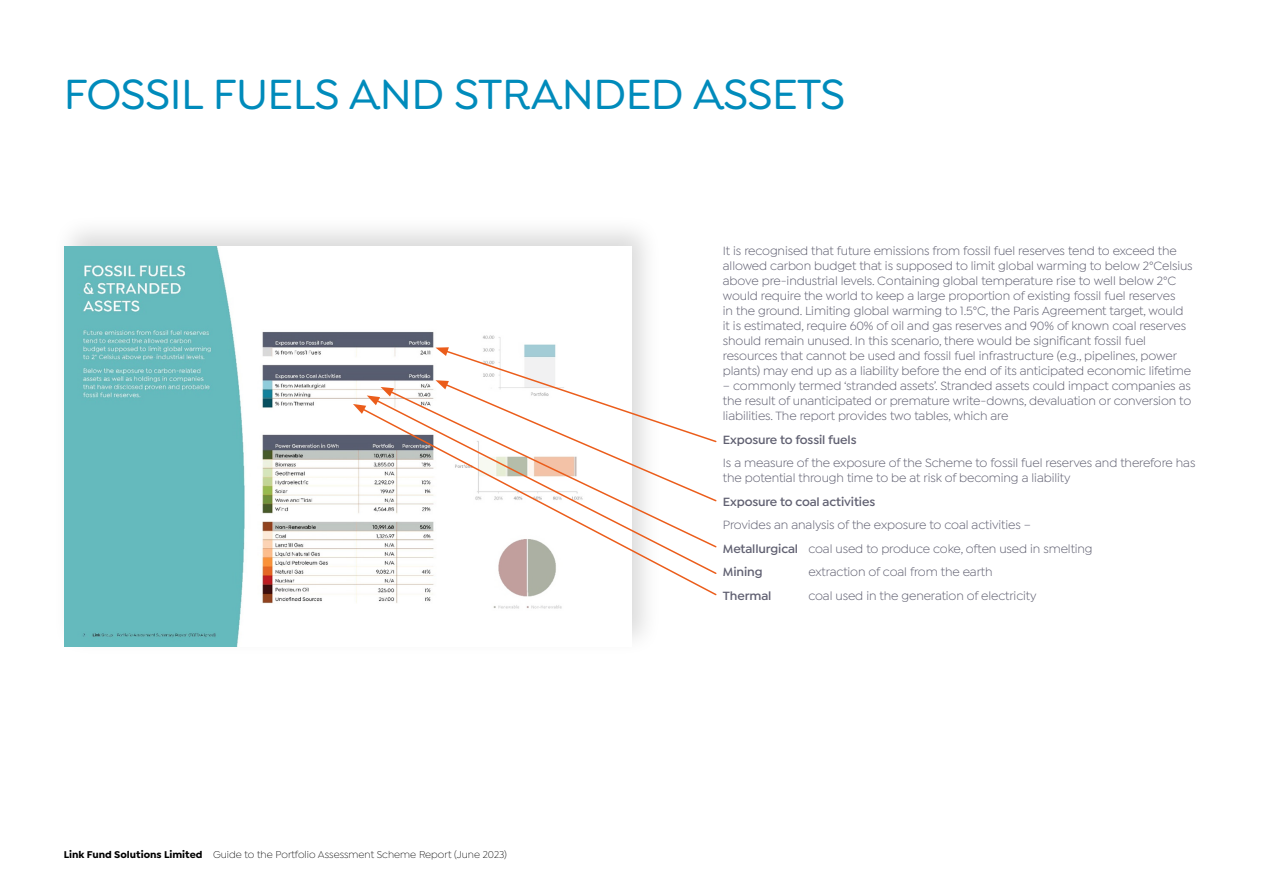
<style>
.page{position:relative;width:1263px;height:893px;background:#fff}
.page>*{position:absolute;margin:0;border:0;box-sizing:border-box;transform-origin:0 0}
.t1{font:500 45px "Isidora Soft";letter-spacing:-.01em;color:#008bbb}
.t2{font:12.75px/15px "Isidora Sans";letter-spacing:-.01em;color:#606071}
.t3{font:600 12.75px "Isidora Sans";letter-spacing:-.01em;color:#606071}
.t4{font:300 10.5px "Isidora Sans";color:#000}
.s1{font-weight:600}
.s2{font-weight:700}
</style>
<div class="page">
<div style="left:52px;top:214px;width:611px;height:443px;background:#000;opacity:.15"></div>
<img style="left:64px;top:247px;width:567px;height:400px">
<div style="left:439px;top:325px;width:175px;height:307px;background:#fff"></div>
<svg style="left:435px;top:347px;width:228px;height:42px"></svg>
<svg style="left:394px;top:389px;width:269px;height:9px"></svg>
<svg style="left:394px;top:398px;width:269px;height:9px"></svg>
<svg style="left:360px;top:407px;width:357px;height:190px"></svg>
<svg style="left:353px;top:387px;width:41px;height:27px"></svg>
<h1 class="t1" style="left:64px;top:68px;width:783px">FOSSIL FUELS AND STRANDED ASSETS</h1>
<p class="t2" style="left:723px;top:243px;width:471px">It is recognised that future emissions from fossil fuel reserves tend to exceed the allowed carbon budget that is supposed to limit global warming to below 2°Celsius above pre-industrial levels. Containing global temperature rise to well below 2°C would require the world to keep a large proportion of existing fossil fuel reserves<br>in the ground. Limiting global warming to 1.5°C, the Paris Agreement target, would it is estimated, require 60% of oil and gas reserves and 90% of known coal reserves should remain unused. In this scenario, there would be significant fossil fuel resources that cannot be used and fossil fuel infrastructure (e.g., pipelines, power plants) may end up as a liability before the end of its anticipated economic lifetime</p>
<p class="t2" style="left:723px;top:378px;width:470px;text-align:justify">– commonly termed ‘stranded assets’. Stranded assets could impact companies as the result of unanticipated or premature write-downs, devaluation or conversion to liabilities. The report provides two tables, which are</p>
<p class="t3" style="left:723px;top:432px;width:135px">Exposure to fossil fuels</p>
<p class="t2" style="left:723px;top:455px;width:474px">Is a measure of the exposure of the Scheme to fossil fuel reserves and therefore has the potential through time to be at risk of becoming a liability</p>
<p class="t3" style="left:723px;top:494px;width:154px">Exposure to coal activities</p>
<p class="t2" style="left:723px;top:513px;width:371px;line-height:23.5px">Provides an analysis of the exposure to coal activities –<br><span class="s1">Metallurgical</span> coal used to produce coke, often used in smelting<br><span class="s1">Mining</span></p>
<p class="t2" style="left:808px;top:564px;width:186px">extraction of coal from the earth</p>
<p class="t4" style="left:64px;top:849px;width:445px"><span class="s2">Link Fund Solutions Limited</span> Guide to the Portfolio Assessment Scheme Report (June 2023)</p>
<p class="t3" style="left:723px;top:588px;width:50px">Thermal</p>
<p class="t2" style="left:808px;top:588px;width:230px">coal used in the generation of electricity</p>
</div>
